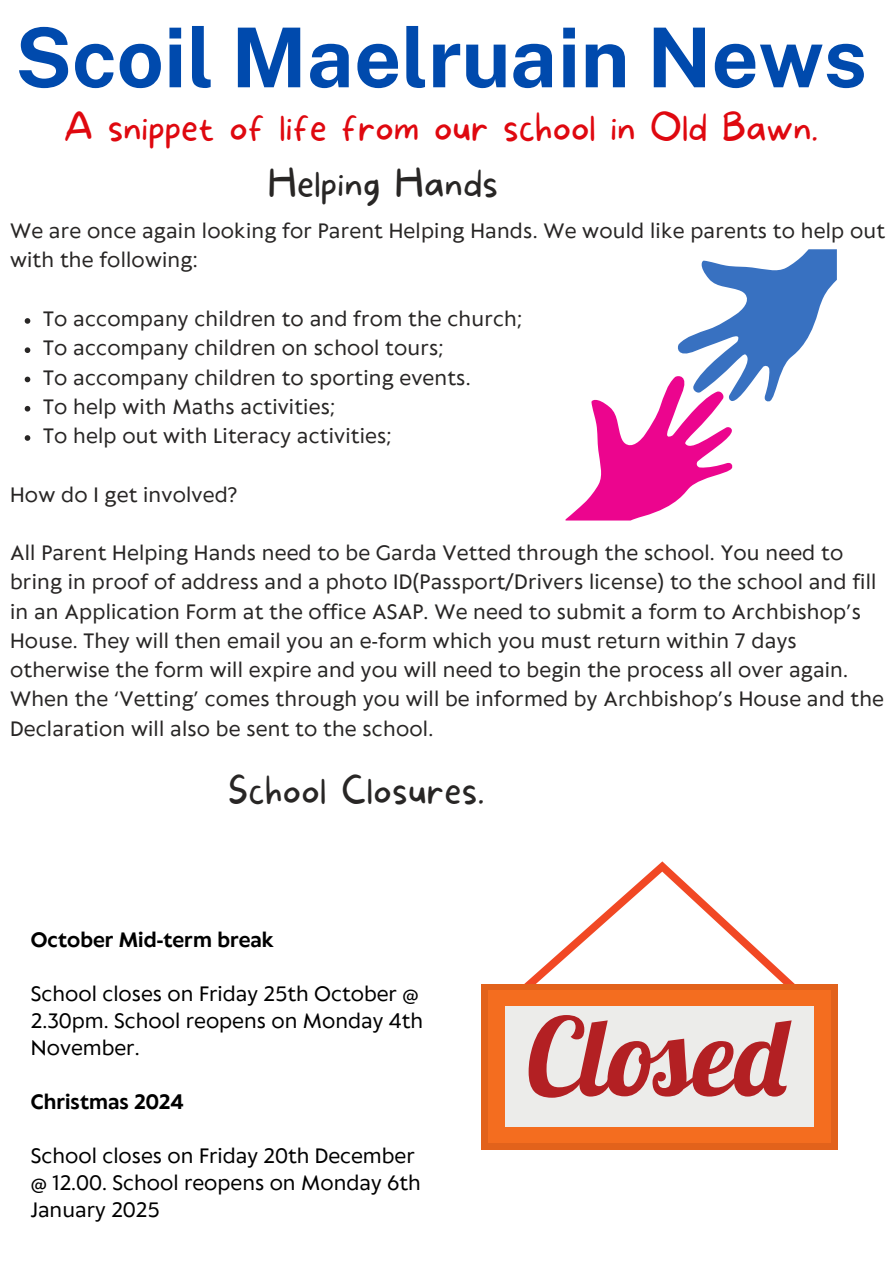
<style>
.page{position:relative;width:894px;height:1264px;background:#fff}
.page>*{position:absolute;margin:0;border:0;box-sizing:border-box;transform-origin:0 0}
.t1{font:700 82.5px "Public Sans";color:#004aad}
.t2{font:100 37.5px "More Sugar";color:#df080f}
.t3{font:100 37.35px "More Sugar";letter-spacing:.01em;color:#282625}
.t4{font:19.5px/29.2px "Klein Text";letter-spacing:.01em;color:#282625}
.t5{font:19.5px/27px "Klein Text";color:#000}
.t6{font:700 19.5px "Klein Text";color:#000}
</style>
<div class="page">
<svg style="left:25px;top:318px;width:5px;height:6px"></svg>
<svg style="left:25px;top:347px;width:5px;height:6px"></svg>
<svg style="left:25px;top:376px;width:5px;height:6px"></svg>
<svg style="left:25px;top:406px;width:5px;height:5px"></svg>
<svg style="left:25px;top:435px;width:5px;height:6px"></svg>
<svg style="left:565px;top:249px;width:271px;height:271px"></svg>
<svg style="left:525px;top:861px;width:269px;height:122px"></svg>
<div style="left:480px;top:983px;width:357px;height:166px;background:#e2621b"></div>
<div style="left:488px;top:990px;width:341px;height:152px;background:#f46d1f"></div>
<div style="left:505px;top:1006px;width:308px;height:120px;background:#ececea"></div>
<svg style="left:528px;top:1015px;width:263px;height:82px"></svg>
<p class="t1" style="left:15px;top:9px;width:853px">Scoil Maelruain News</p>
<p class="t2" style="left:64px;top:105px;width:755px">A snippet of life from our school in Old Bawn.</p>
<p class="t3" style="left:268px;top:161px;width:231px">Helping Hands</p>
<h1 class="t4" style="left:10px;top:218px;width:876px">We are once again looking for Parent Helping Hands. We would like parents to help out with the following:</h1>
<h2 class="t4" style="left:43px;top:306px;width:480px">To accompany children to and from the church;</h2>
<h2 class="t4" style="left:43px;top:335px;width:402px">To accompany children on school tours;</h2>
<p class="t4" style="left:43px;top:364px;width:429px">To accompany children to sporting events.</p>
<p class="t4" style="left:43px;top:393px;width:293px">To help with Maths activities;</p>
<p class="t4" style="left:43px;top:423px;width:350px">To help out with Literacy activities;</p>
<p class="t4" style="left:10px;top:481px;width:228px">How do I get involved?</p>
<p class="t4" style="left:10px;top:540px;width:875px">All Parent Helping Hands need to be Garda Vetted through the school. You need to bring in proof of address and a photo ID(Passport/Drivers license) to the school and fill in an Application Form at the office ASAP. We need to submit a form to Archbishop’s House. They will then email you an e-form which you must return within 7 days otherwise the form will expire and you will need to begin the process all over again.<br>When the ‘Vetting’ comes through you will be informed by Archbishop’s House and the Declaration will also be sent to the school.</p>
<p class="t3" style="left:228px;top:768px;width:257px">School Closures.</p>
<h2 class="t6" style="left:31px;top:929px;width:245px">October Mid-term break</h2>
<h3 class="t5" style="left:31px;top:981px;width:394px">School closes on Friday 25th October @<br>2.30pm. School reopens on Monday 4th<br>November.</h3>
<p class="t6" style="left:31px;top:1091px;width:154px">Christmas 2024</p>
<h3 class="t5" style="left:31px;top:1143px;width:391px">School closes on Friday 20th December @ 12.00. School reopens on Monday 6th<br>January 2025</h3>
</div>
